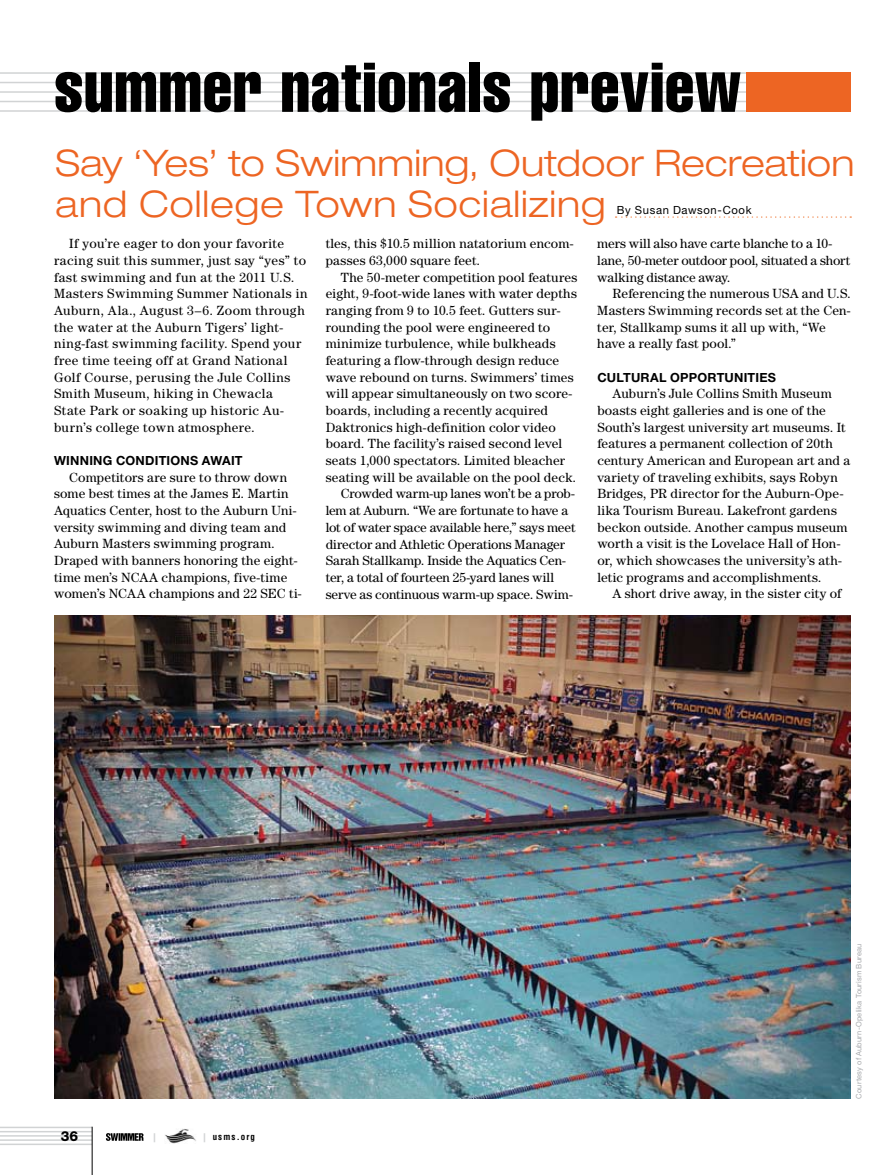
<style>
.page{position:relative;width:878px;height:1175px;background:#fff}
.page>*{position:absolute;margin:0;border:0;box-sizing:border-box;transform-origin:0 0}
.t1{font:extra-condensed 69px "Helvetica";letter-spacing:.01em;color:#000}
.t2{font:300 expanded 36.6px/41px "Helvetica Neue";letter-spacing:.01em;color:#ed6523}
.t3{font:800 13.8px "Helvetica Neue";color:#000}
.t4{font:13.35px/16.6px "Century";letter-spacing:.015em;color:#000}
.t5{font:13.35px/16.6px "Century";letter-spacing:.035em;color:#000}
.t6{font:13.35px "Century";letter-spacing:-.01em;color:#000}
.t7{font:13.35px "Century";letter-spacing:-.005em;color:#000}
.t8{font:700 12.6px "Helvetica Neue";letter-spacing:.02em;color:#000}
.t9{font:11.25px "Helvetica Neue";letter-spacing:.06em;color:#000}
.t10{font:700 condensed 9px "Helvetica";letter-spacing:.125em;color:#000}
.t11{font:900 condensed 9px "Helvetica";color:#d1d3d4}
.t12{font:7.5px "Helvetica Neue";letter-spacing:.025em;color:#a7a9ac}
.s1{font-weight:900;color:#d1d3d4}
</style>
<div class="page">
<hr style="left:0;top:1126px;width:92px;height:2px;background:#d1d3d4">
<hr style="left:0;top:1130px;width:92px;height:2px;background:#d1d3d4">
<hr style="left:0;top:1135px;width:92px;height:1px;background:#d1d3d4">
<hr style="left:0;top:1139px;width:92px;height:1px;background:#d1d3d4">
<hr style="left:0;top:1143px;width:92px;height:2px;background:#d1d3d4">
<hr style="left:92px;top:1126px;width:1px;height:48px;background:#000">
<img style="left:165px;top:1129px;width:31px;height:14px">
<svg style="left:106px;top:1133px;width:38px;height:7px"></svg>
<hr style="left:0;top:72px;width:810px;height:2px;background:#d1d3d4">
<hr style="left:0;top:110px;width:810px;height:2px;background:#d1d3d4">
<hr style="left:0;top:101px;width:810px;height:1px;background:#d1d3d4">
<hr style="left:0;top:91px;width:810px;height:2px;background:#d1d3d4">
<hr style="left:0;top:82px;width:810px;height:1px;background:#d1d3d4">
<div style="left:746px;top:72px;width:104px;height:40px;background:#ed6523"></div>
<svg style="left:615px;top:216px;width:236px;height:2px"></svg>
<img style="left:54px;top:615px;width:796px;height:483px">
<p class="t1" style="left:54px;top:44px;width:688px">summer nationals preview</p>
<p class="t2" style="left:56px;top:142px;width:800px">Say ‘Yes’ to Swimming, Outdoor Recreation and College Town Socializing</p>
<p class="t9" style="left:617px;top:204px;width:136px">By Susan Dawson-Cook</p>
<p class="t5" style="left:54px;top:235px;width:255px;text-indent:15px">If you’re eager to don your favorite racing suit this summer, just say “yes” to fast swimming and fun at the 2011 U.S.<br>Masters Swimming Summer Nationals in Auburn, Ala., August 3–6. Zoom through the water at the Auburn Tigers’ light&shy;ning-fast swimming facility. Spend your free time teeing off at Grand National Golf Course, perusing the Jule Collins Smith Museum, hiking in Chewacla State Park or soaking up historic Au&shy;burn’s college town atmosphere.</p>
<p class="t8" style="left:54px;top:453px;width:190px">WINNING CONDITIONS AWAIT</p>
<p class="t4" style="left:54px;top:468px;width:249px;text-indent:15px">Competitors are sure to throw down some best times at the James E. Martin Aquatics Center, host to the Auburn Uni&shy;versity swimming and diving team and Auburn Masters swimming program.<br>Draped with banners honoring the eight&shy;time men’s NCAA champions, five-time women’s NCAA champions and 22 SEC ti-</p>
<p class="t4" style="left:325px;top:235px;width:249px">tles, this $10.5 million natatorium encom-</p>
<p class="t4" style="left:325px;top:252px;width:156px">passes 63,000 square feet.</p>
<p class="t4" style="left:341px;top:268px;width:238px">The 50-meter competition pool features</p>
<p class="t4" style="left:325px;top:285px;width:253px">eight, 9-foot-wide lanes with water depths</p>
<p class="t4" style="left:325px;top:302px;width:236px">ranging from 9 to 10.5 feet. Gutters sur-</p>
<p class="t4" style="left:325px;top:318px;width:226px">rounding the pool were engineered to</p>
<p class="t4" style="left:325px;top:335px;width:231px">minimize turbulence, while bulkheads</p>
<p class="t4" style="left:325px;top:352px;width:235px">featuring a flow-through design reduce</p>
<p class="t4" style="left:325px;top:368px;width:250px">wave rebound on turns. Swimmers’ times</p>
<p class="t4" style="left:325px;top:385px;width:248px">will appear simultaneously on two score-</p>
<p class="t4" style="left:325px;top:402px;width:224px">boards, including a recently acquired</p>
<p class="t4" style="left:325px;top:418px;width:232px">Daktronics high-definition color video</p>
<p class="t4" style="left:325px;top:435px;width:238px">board. The facility’s raised second level</p>
<p class="t4" style="left:325px;top:452px;width:241px">seats 1,000 spectators. Limited bleacher</p>
<p class="t4" style="left:325px;top:468px;width:252px">seating will be available on the pool deck.</p>
<p class="t6" style="left:341px;top:486px;width:236px">Crowded warm-up lanes won’t be a prob-</p>
<p class="t7" style="left:325px;top:503px;width:244px">lem at Auburn. “We are fortunate to have a</p>
<p class="t6" style="left:325px;top:519px;width:251px">lot of water space available here,” says meet</p>
<p class="t4" style="left:325px;top:535px;width:241px">director and Athletic Operations Manager</p>
<p class="t4" style="left:325px;top:552px;width:242px">Sarah Stallkamp. Inside the Aquatics Cen-</p>
<p class="t4" style="left:325px;top:569px;width:230px">ter, a total of fourteen 25-yard lanes will</p>
<p class="t6" style="left:325px;top:586px;width:249px">serve as continuous warm-up space. Swim-</p>
<p class="t4" style="left:597px;top:235px;width:236px">mers will also have carte blanche to a 10-</p>
<p class="t6" style="left:597px;top:253px;width:254px">lane, 50-meter outdoor pool, situated a short</p>
<p class="t4" style="left:597px;top:269px;width:135px">walking distance away.</p>
<p class="t4" style="left:612px;top:285px;width:240px">Referencing the numerous USA and U.S.</p>
<p class="t4" style="left:597px;top:302px;width:255px">Masters Swimming records set at the Cen-</p>
<p class="t4" style="left:597px;top:319px;width:230px">ter, Stallkamp sums it all up with, “We</p>
<p class="t4" style="left:597px;top:335px;width:140px">have a really fast pool.”</p>
<p class="t8" style="left:597px;top:369px;width:180px">CULTURAL OPPORTUNITIES</p>
<p class="t4" style="left:612px;top:385px;width:221px">Auburn’s Jule Collins Smith Museum</p>
<p class="t4" style="left:597px;top:402px;width:230px">boasts eight galleries and is one of the</p>
<p class="t4" style="left:597px;top:418px;width:250px">South’s largest university art museums. It</p>
<p class="t4" style="left:597px;top:435px;width:237px">features a permanent collection of 20th</p>
<p class="t4" style="left:597px;top:452px;width:254px">century American and European art and a</p>
<p class="t4" style="left:597px;top:468px;width:242px">variety of traveling exhibits, says Robyn</p>
<p class="t4" style="left:597px;top:485px;width:248px">Bridges, PR director for the Auburn-Ope-</p>
<p class="t4" style="left:597px;top:502px;width:241px">lika Tourism Bureau. Lakefront gardens</p>
<p class="t4" style="left:597px;top:518px;width:252px">beckon outside. Another campus museum</p>
<p class="t4" style="left:597px;top:535px;width:244px">worth a visit is the Lovelace Hall of Hon-</p>
<p class="t4" style="left:597px;top:552px;width:246px">or, which showcases the university’s ath-</p>
<p class="t4" style="left:597px;top:568px;width:226px">letic programs and accomplishments.</p>
<p class="t4" style="left:612px;top:585px;width:231px">A short drive away, in the sister city of</p>
<p class="t3" style="left:61px;top:1127px;width:19px">36</p>
<p class="t11" style="left:153px;top:1130px;width:4px">|</p>
<p class="t10" style="left:204px;top:1130px;width:53px"><span class="s1">|</span> usms.org</p>
<p class="t12" style="left:854px;top:1098px;width:157px;rotate:-90deg">Courtesy of Auburn-Opelika Tourism Bureau</p>
</div>
